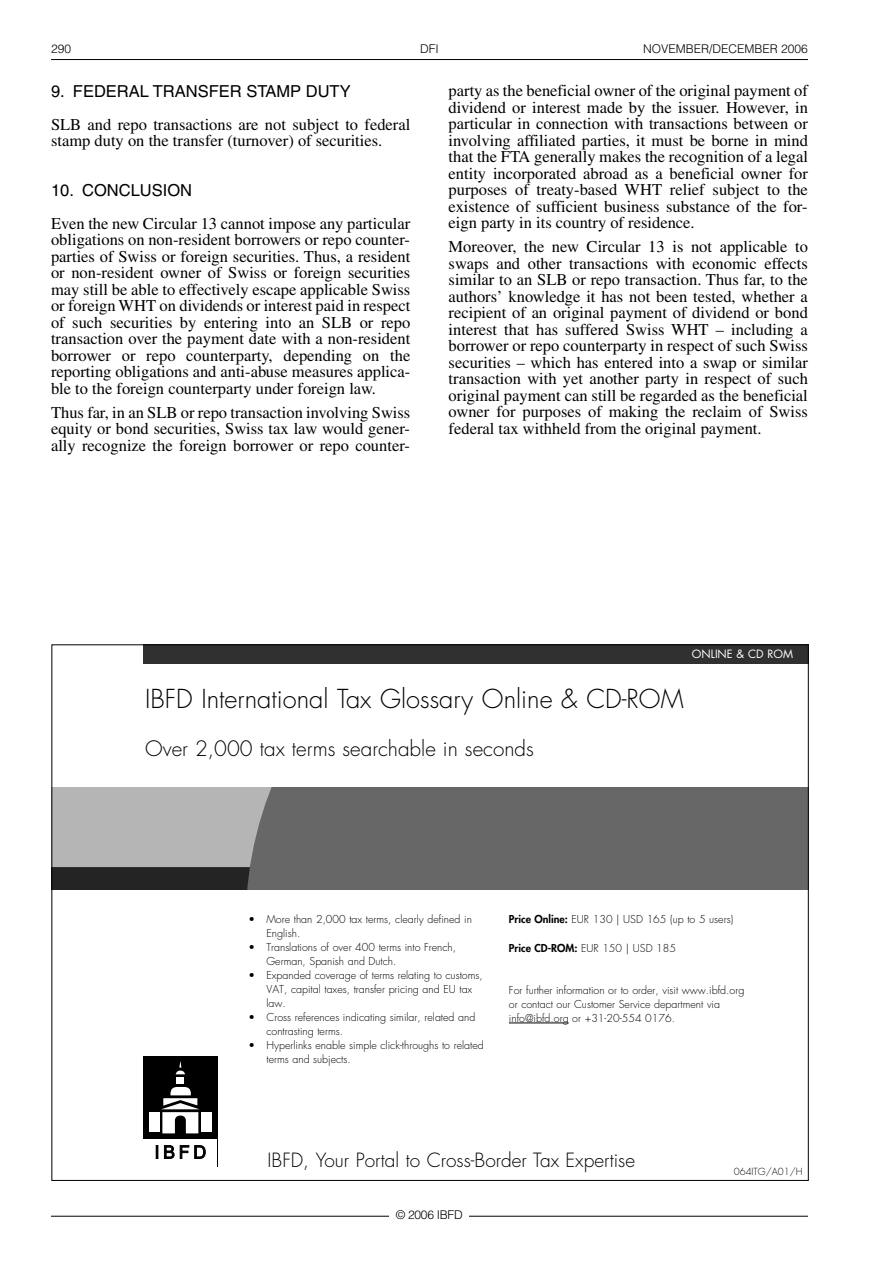
<style>
.page{position:relative;width:893px;height:1263px;background:#fff}
.page>*{position:absolute;margin:0;border:0;box-sizing:border-box;transform-origin:0 0}
.t1{font:25.5px "Futura Light+NBDTZF";color:#000}
.t2{font:20.7px "Futura Light+NBDTZF";color:#000}
.t3{font:19.05px "Futura Light+NBDTZF";color:#000}
.t4{font:16.5px/16.5px "Times LT Std";color:#000;text-align:justify}
.t5{font:16.5px "Helvetica LT Com";color:#000}
.t6{font:300 12px "Helvetica LT Std";color:#000}
.t7{font:300 12px "Helvetica LT Std";letter-spacing:-.02em;color:#000}
.t8{font:11.1px "Futura Book+GRTUFH";color:#fff}
.t9{font:10.65px/14px "Futura Light+NBDTZF";color:#000}
.t10{font:9.6px "Futura Light+NBDTZF";color:#000}
.s1{font-family:"Futura Heavy+QATQRY"}
</style>
<div class="page">
<hr style="left:51px;top:1216px;width:757px;height:1px;background:#000">
<div style="left:390px;top:1208px;width:79px;height:17px;background:#fff"></div>
<hr style="left:51px;top:59px;width:757px;height:1px;background:#000">
<svg style="left:51px;top:644px;width:758px;height:537px"></svg>
<p class="t6" style="left:51px;top:41px;width:22px">290</p>
<p class="t6" style="left:420px;top:41px;width:20px">DFI</p>
<p class="t6" style="left:643px;top:41px;width:166px">NOVEMBER/DECEMBER 2006</p>
<p class="t5" style="left:51px;top:82px;width:301px">9. FEDERAL TRANSFER STAMP DUTY</p>
<p class="t4" style="left:51px;top:116px;width:361px">SLB and repo transactions are not subject to federal stamp duty on the transfer (turnover) of securities.</p>
<p class="t5" style="left:51px;top:181px;width:143px">10. CONCLUSION</p>
<p class="t4" style="left:51px;top:215px;width:361px">Even the new Circular 13 cannot impose any particular obligations on non-resident borrowers or repo counter&shy;parties of Swiss or foreign securities. Thus, a resident or non-resident owner of Swiss or foreign securities may still be able to effectively escape applicable Swiss or foreign WHT on dividends or interest paid in respect of such securities by entering into an SLB or repo transaction over the payment date with a non-resident borrower or repo counterparty, depending on the reporting obligations and anti-abuse measures applica&shy;ble to the foreign counterparty under foreign law.</p>
<p class="t4" style="left:51px;top:404px;width:361px">Thus far, in an SLB or repo transaction involving Swiss equity or bond securities, Swiss tax law would gener&shy;ally recognize the foreign borrower or repo counter-</p>
<p class="t4" style="left:449px;top:82px;width:361px">party as the beneficial owner of the original payment of dividend or interest made by the issuer. However, in particular in connection with transactions between or involving affiliated parties, it must be borne in mind that the FTA generally makes the recognition of a legal entity incorporated abroad as a beneficial owner for purposes of treaty-based WHT relief subject to the existence of sufficient business substance of the for&shy;eign party in its country of residence.</p>
<p class="t4" style="left:449px;top:238px;width:361px">Moreover, the new Circular 13 is not applicable to swaps and other transactions with economic effects similar to an SLB or repo transaction. Thus far, to the authors’ knowledge it has not been tested, whether a recipient of an original payment of dividend or bond interest that has suffered Swiss WHT – including a borrower or repo counterparty in respect of such Swiss securities – which has entered into a swap or similar transaction with yet another party in respect of such original payment can still be regarded as the beneficial owner for purposes of making the reclaim of Swiss federal tax withheld from the original payment.</p>
<p class="t8" style="left:692px;top:647px;width:103px">ONLINE &amp; CD ROM</p>
<h1 class="t1" style="left:145px;top:683px;width:540px">IBFD International Tax Glossary Online &amp; CD-ROM</h1>
<p class="t2" style="left:145px;top:736px;width:390px">Over 2,000 tax terms searchable in seconds</p>
<p class="t9" style="left:267px;top:912px;width:207px;text-indent:-18px">• More than 2,000 tax terms, clearly defined in<br>English.</p>
<p class="t9" style="left:267px;top:940px;width:191px;text-indent:-18px">• Translations of over 400 terms into French,<br>German, Spanish and Dutch.</p>
<p class="t9" style="left:267px;top:968px;width:218px;text-indent:-18px">• Expanded coverage of terms relating to customs,<br>VAT, capital taxes, transfer pricing and EU tax law.</p>
<p class="t9" style="left:267px;top:1010px;width:210px;text-indent:-18px">• Cross references indicating similar, related and contrasting terms.</p>
<p class="t9" style="left:267px;top:1038px;width:219px;text-indent:-18px">• Hyperlinks enable simple click-throughs to related terms and subjects.</p>
<p class="t9" style="left:509px;top:913px;width:226px"><span class="s1">Price Online:</span> EUR 130 | USD 165 (up to 5 users)</p>
<p class="t9" style="left:509px;top:941px;width:169px"><span class="s1">Price CD-ROM:</span> EUR 150 | USD 185</p>
<p class="t9" style="left:509px;top:983px;width:237px">For further information or to order, visit www.ibfd.org or contact our Customer Service department via info@ibfd.org or +31-20-554 0176.</p>
<p class="t3" style="left:268px;top:1148px;width:369px">IBFD, Your Portal to Cross-Border Tax Expertise</p>
<p class="t7" style="left:396px;top:1207px;width:68px">© 2006 IBFD</p>
<p class="t10" style="left:734px;top:1166px;width:70px">064ITG/A01/H</p>
</div>
